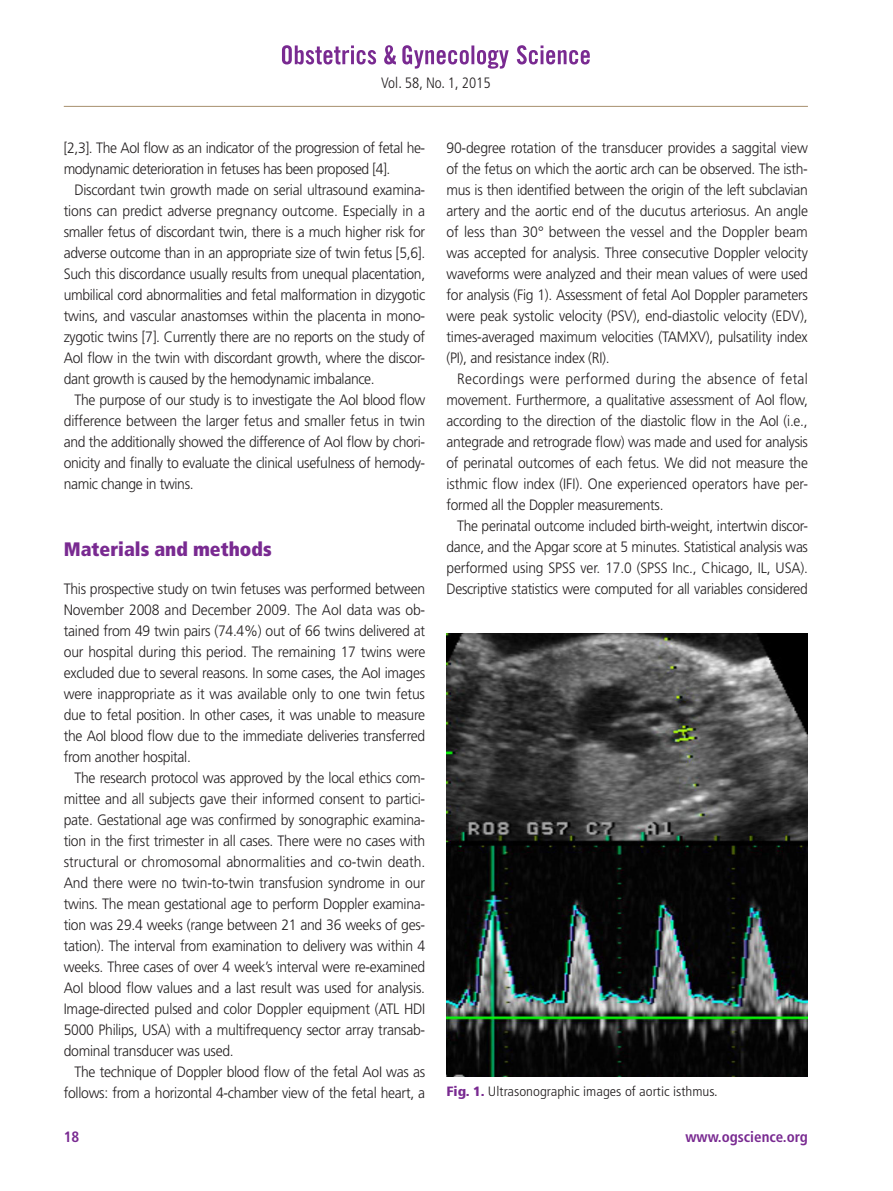
<style>
.page{position:relative;width:893px;height:1191px;background:#fff}
.page>*{position:absolute;margin:0;border:0;box-sizing:border-box;transform-origin:0 0}
.t1{font:900 condensed 19.5px "Frutiger LT Std";color:#792a91}
.t2{font:300 15px/21px "Frutiger LT Std";letter-spacing:-.02em;color:#231f20;text-align:justify;scale:.93 1}
.t3{font:300 15px/21px "Frutiger LT Std";letter-spacing:-.02em;color:#231f20;text-align:justify;scale:.92 1}
.t4{font:700 condensed 15px "Frutiger LT Std";color:#792a91}
.t5{font:300 condensed 15px "Frutiger LT Std";color:#231f20}
.t6{font:300 condensed 13.5px "Frutiger LT Std";color:#231f20;scale:1.1 1}
.s1{font-weight:900;color:#792a91}
</style>
<div class="page">
<hr style="left:64px;top:106px;width:744px;height:1px;background:#ad9676">
<svg style="left:517px;top:45px;width:73px;height:19px"></svg>
<svg style="left:402px;top:45px;width:107px;height:24px"></svg>
<svg style="left:282px;top:45px;width:114px;height:19px"></svg>
<img style="left:446px;top:634px;width:362px;height:442px">
<p class="t5" style="left:381px;top:74px;width:111px">Vol. 58, No. 1, 2015</p>
<p class="t2" style="left:64px;top:137px;width:390px">[2,3]. The AoI flow as an indicator of the progression of fetal he&shy;modynamic deterioration in fetuses has been proposed [4].</p>
<p class="t2" style="left:64px;top:179px;width:390px;text-indent:11px">Discordant twin growth made on serial ultrasound examina&shy;tions can predict adverse pregnancy outcome. Especially in a smaller fetus of discordant twin, there is a much higher risk for adverse outcome than in an appropriate size of twin fetus [5,6].<br>Such this discordance usually results from unequal placentation, umbilical cord abnormalities and fetal malformation in dizygotic twins, and vascular anastomses within the placenta in mono&shy;zygotic twins [7]. Currently there are no reports on the study of AoI flow in the twin with discordant growth, where the discor&shy;dant growth is caused by the hemodynamic imbalance.</p>
<p class="t2" style="left:64px;top:389px;width:390px;text-indent:11px">The purpose of our study is to investigate the AoI blood flow difference between the larger fetus and smaller fetus in twin and the additionally showed the difference of AoI flow by chori&shy;onicity and finally to evaluate the clinical usefulness of hemody&shy;namic change in twins.</p>
<h1 class="t1" style="left:64px;top:537px;width:209px">Materials and methods</h1>
<p class="t2" style="left:64px;top:578px;width:390px">This prospective study on twin fetuses was performed between November 2008 and December 2009. The AoI data was ob&shy;tained from 49 twin pairs (74.4%) out of 66 twins delivered at our hospital during this period. The remaining 17 twins were excluded due to several reasons. In some cases, the AoI images were inappropriate as it was available only to one twin fetus due to fetal position. In other cases, it was unable to measure the AoI blood flow due to the immediate deliveries transferred from another hospital.</p>
<p class="t2" style="left:64px;top:767px;width:390px;text-indent:11px">The research protocol was approved by the local ethics com&shy;mittee and all subjects gave their informed consent to partici&shy;pate. Gestational age was confirmed by sonographic examina&shy;tion in the first trimester in all cases. There were no cases with structural or chromosomal abnormalities and co-twin death.<br>And there were no twin-to-twin transfusion syndrome in our twins. The mean gestational age to perform Doppler examina&shy;tion was 29.4 weeks (range between 21 and 36 weeks of ges&shy;tation). The interval from examination to delivery was within 4 weeks. Three cases of over 4 week’s interval were re-examined AoI blood flow values and a last result was used for analysis.<br>Image-directed pulsed and color Doppler equipment (ATL HDI 5000 Philips, USA) with a multifrequency sector array transab&shy;dominal transducer was used.</p>
<p class="t2" style="left:64px;top:1061px;width:390px;text-align:right">The technique of Doppler blood flow of the fetal AoI was as follows: from a horizontal 4-chamber view of the fetal heart, a</p>
<p class="t2" style="left:446px;top:137px;width:390px">90-degree rotation of the transducer provides a saggital view of the fetus on which the aortic arch can be observed. The isth&shy;mus is then identified between the origin of the left subclavian artery and the aortic end of the ducutus arteriosus. An angle of less than 30° between the vessel and the Doppler beam was accepted for analysis. Three consecutive Doppler velocity waveforms were analyzed and their mean values of were used for analysis (Fig 1). Assessment of fetal AoI Doppler parameters were peak systolic velocity (PSV), end-diastolic velocity (EDV), times-averaged maximum velocities (TAMXV), pulsatility index (PI), and resistance index (RI).</p>
<p class="t3" style="left:446px;top:368px;width:395px;text-indent:11px">Recordings were performed during the absence of fetal movement. Furthermore, a qualitative assessment of AoI flow, according to the direction of the diastolic flow in the AoI (i.e., antegrade and retrograde flow) was made and used for analysis of perinatal outcomes of each fetus. We did not measure the isthmic flow index (IFI). One experienced operators have per&shy;formed all the Doppler measurements.</p>
<p class="t3" style="left:446px;top:515px;width:395px;text-indent:11px">The perinatal outcome included birth-weight, intertwin discor&shy;dance, and the Apgar score at 5 minutes. Statistical analysis was performed using SPSS ver. 17.0 (SPSS Inc., Chicago, IL, USA).<br>Descriptive statistics were computed for all variables considered</p>
<p class="t6" style="left:446px;top:1083px;width:248px"><span class="s1">Fig. 1.</span> Ultrasonographic images of aortic isthmus.</p>
<p class="t4" style="left:64px;top:1128px;width:17px">18</p>
<p class="t4" style="left:685px;top:1128px;width:124px">www.ogscience.org</p>
</div>
